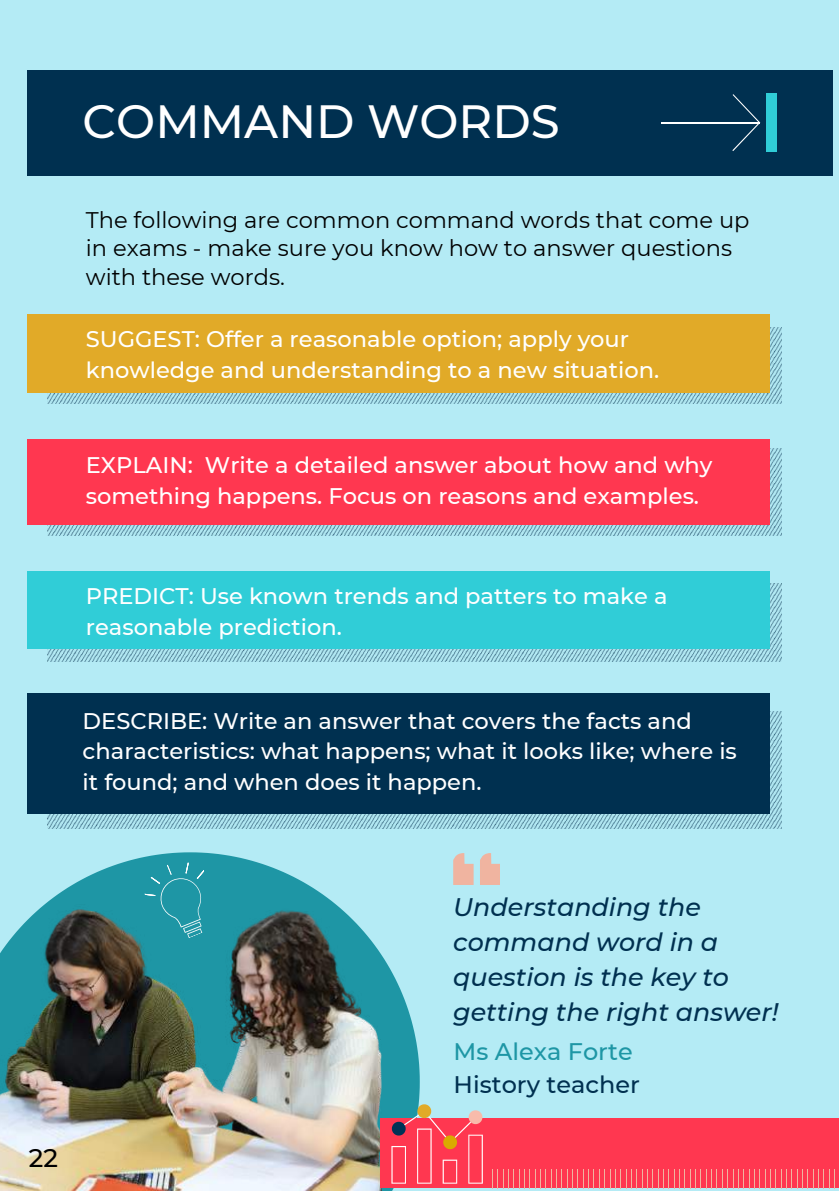
<style>
.page{position:relative;width:839px;height:1191px;background:#fff}
.page>*{position:absolute;margin:0;border:0;box-sizing:border-box;transform-origin:0 0}
.t1{font:500 46.6px "Montserrat";color:#fff}
.t2{font:italic 500 25.4px/34.8px "Montserrat";color:#003050}
.t3{font:500 25.4px "Montserrat";color:#000}
.t4{font:500 24px "Montserrat";color:#003050}
.t5{font:500 24px "Montserrat";color:#1e96a5}
.t6{font:500 22.6px/30.6px "Montserrat";color:#fff}
.t7{font:22.6px/28.6px "Montserrat";color:#000}
</style>
<div class="page">
<div style="left:0;top:0;width:838px;height:1191px;background:#b4ebf5"></div>
<svg style="left:45px;top:852px;width:375px;height:339px"></svg>
<img style="left:0;top:904px;width:381px;height:287px">
<div style="left:28px;top:70px;width:804px;height:105px;background:#003050"></div>
<img style="left:48px;top:712px;width:733px;height:117px">
<img style="left:48px;top:448px;width:733px;height:87px">
<div style="left:28px;top:439px;width:741px;height:86px;background:#ff3750"></div>
<div style="left:28px;top:694px;width:741px;height:120px;background:#003050"></div>
<img style="left:48px;top:327px;width:733px;height:77px">
<div style="left:28px;top:314px;width:741px;height:78px;background:#e1aa28"></div>
<img style="left:48px;top:584px;width:733px;height:78px">
<div style="left:28px;top:572px;width:741px;height:76px;background:#30cdd7"></div>
<div style="left:380px;top:1119px;width:458px;height:69px;background:#ff3750"></div>
<svg style="left:144px;top:863px;width:66px;height:75px;background:#289ba9"></svg>
<svg style="left:391px;top:1104px;width:92px;height:80px;background:#e6626f"></svg>
<svg style="left:453px;top:853px;width:20px;height:32px"></svg>
<svg style="left:480px;top:853px;width:19px;height:32px"></svg>
<svg style="left:492px;top:1169px;width:343px;height:20px;background:#f95565"></svg>
<hr style="left:661px;top:122px;width:98px;height:1px;background:#fff">
<svg style="left:732px;top:94px;width:28px;height:57px;background:#15415e"></svg>
<div style="left:766px;top:93px;width:10px;height:59px;background:#30cdd7"></div>
<h1 class="t1" style="left:83px;top:93px;width:478px">COMMAND WORDS</h1>
<p class="t7" style="left:86px;top:205px;width:665px">The following are common command words that come up in exams - make sure you know how to answer questions with these words.</p>
<p class="t6" style="left:86px;top:324px;width:574px">SUGGEST: Offer a reasonable option; apply your knowledge and understanding to a new situation.</p>
<p class="t6" style="left:86px;top:450px;width:628px">EXPLAIN: Write a detailed answer about how and why something happens. Focus on reasons and examples.</p>
<p class="t6" style="left:86px;top:581px;width:583px">PREDICT: Use known trends and patters to make a reasonable prediction.</p>
<p class="t6" style="left:83px;top:705px;width:655px">DESCRIBE: Write an answer that covers the facts and characteristics: what happens; what it looks like; where is it found; and when does it happen.</p>
<p class="t3" style="left:29px;top:1142px;width:31px">22</p>
<p class="t2" style="left:453px;top:890px;width:327px">Understanding the command word in a question is the key to getting the right answer!</p>
<p class="t5" style="left:453px;top:1037px;width:180px">Ms Alexa Forte</p>
<p class="t4" style="left:453px;top:1070px;width:188px">History teacher</p>
</div>
